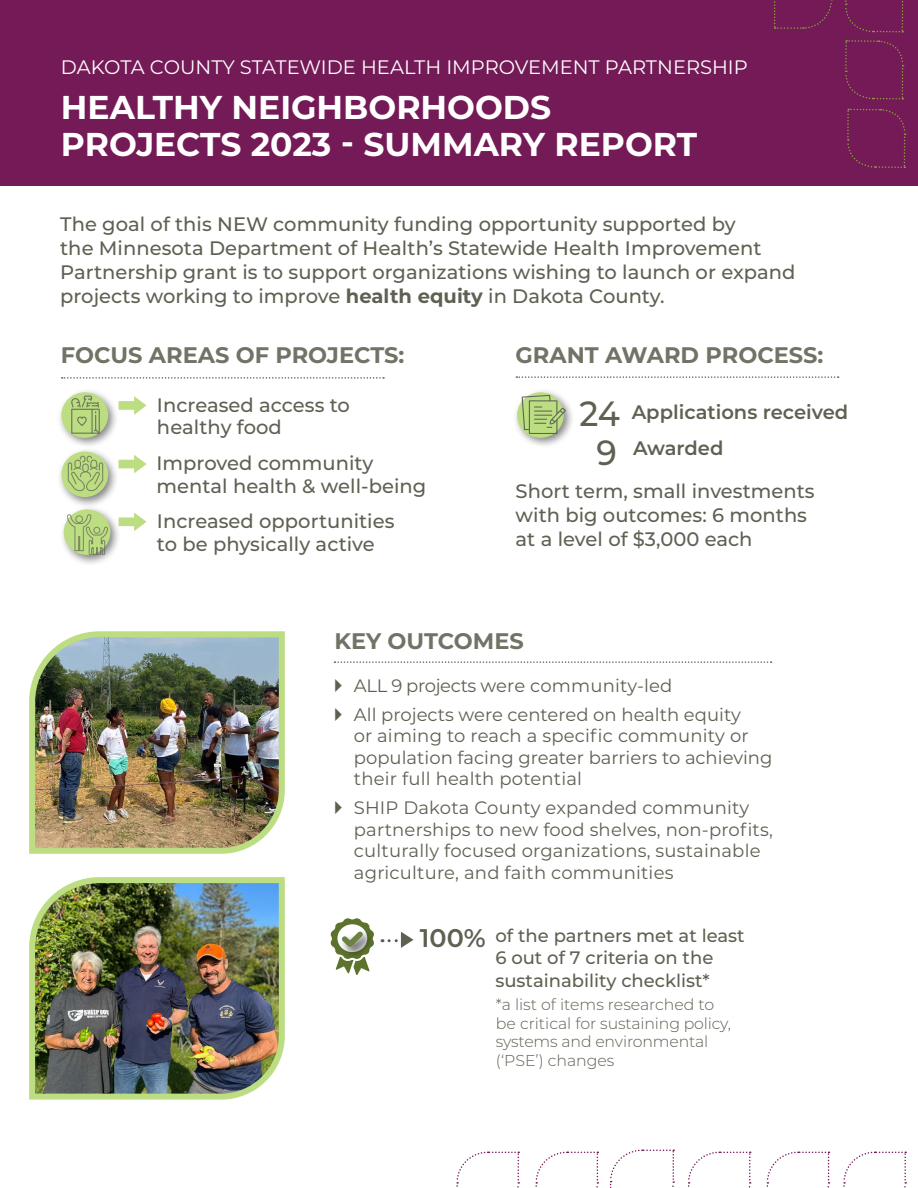
<style>
.page{position:relative;width:918px;height:1188px;background:#fff}
.page>*{position:absolute;margin:0;border:0;box-sizing:border-box;transform-origin:0 0}
.t1{font:700 33px/37.5px "Montserrat";color:#fff}
.t2{font:700 22.5px "Montserrat";color:#707365}
.t3{font:500 19.5px/24px "Montserrat";color:#5d6152}
.t4{font:19.5px "Montserrat";color:#fff}
.t5{font:600 19.5px/36.2px "Montserrat";color:#5d6152}
.t6{font:18px/21.6px "Montserrat";letter-spacing:.01em;color:#5d6152}
.t7{font:500 18px/22.5px "Montserrat";color:#5d6152}
.t8{font:300 15.75px/18.9px "Montserrat";letter-spacing:-.01em;color:#5d6152}
.s1{font-weight:700}
.s2{font-weight:500;font-size:34.95px}
.s3{font-weight:600;font-size:25.5px}
</style>
<div class="page">
<div style="left:0;top:0;width:918px;height:185px;background:#741a57"></div>
<svg style="left:62px;top:377px;width:322px;height:2px"></svg>
<svg style="left:516px;top:376px;width:323px;height:2px"></svg>
<div style="left:57px;top:388px;width:63px;height:61px;background:#000;opacity:.5"></div>
<div style="left:61px;top:392px;width:47px;height:46px;background:#bcdd82;border-radius:50%"></div>
<div style="left:59px;top:505px;width:63px;height:61px;background:#000;opacity:.5"></div>
<div style="left:64px;top:509px;width:46px;height:46px;background:#bcdd82;border-radius:50%"></div>
<div style="left:57px;top:447px;width:63px;height:61px;background:#000;opacity:.5"></div>
<svg style="left:61px;top:452px;width:47px;height:45px"></svg>
<svg style="left:68px;top:456px;width:35px;height:35px"></svg>
<svg style="left:67px;top:514px;width:41px;height:41px"></svg>
<svg style="left:535px;top:1151px;width:64px;height:37px"></svg>
<svg style="left:456px;top:1151px;width:64px;height:37px"></svg>
<svg style="left:688px;top:1151px;width:63px;height:37px"></svg>
<svg style="left:766px;top:1151px;width:64px;height:37px"></svg>
<svg style="left:843px;top:1151px;width:64px;height:37px"></svg>
<svg style="left:609px;top:1149px;width:66px;height:39px"></svg>
<svg style="left:334px;top:661px;width:438px;height:2px"></svg>
<svg style="left:71px;top:395px;width:29px;height:39px"></svg>
<div style="left:513px;top:388px;width:62px;height:61px;background:#000;opacity:.5"></div>
<div style="left:517px;top:392px;width:47px;height:46px;background:#bcdd82;border-radius:50%"></div>
<svg style="left:522px;top:395px;width:44px;height:39px"></svg>
<svg style="left:119px;top:455px;width:28px;height:18px"></svg>
<svg style="left:119px;top:396px;width:28px;height:19px"></svg>
<svg style="left:119px;top:513px;width:28px;height:18px"></svg>
<img style="left:29px;top:631px;width:256px;height:223px">
<img style="left:29px;top:877px;width:256px;height:223px">
<svg style="left:331px;top:918px;width:43px;height:57px"></svg>
<svg style="left:389px;top:932px;width:25px;height:16px"></svg>
<svg style="left:774px;top:0;width:59px;height:29px"></svg>
<svg style="left:845px;top:0;width:59px;height:33px"></svg>
<svg style="left:847px;top:108px;width:59px;height:60px"></svg>
<svg style="left:845px;top:40px;width:59px;height:60px"></svg>
<p class="t4" style="left:61px;top:53px;width:688px">DAKOTA COUNTY STATEWIDE HEALTH IMPROVEMENT PARTNERSHIP</p>
<h1 class="t1" style="left:61px;top:87px;width:638px">HEALTHY NEIGHBORHOODS<br>PROJECTS 2023 - SUMMARY REPORT</h1>
<p class="t3" style="left:60px;top:211px;width:737px">The goal of this NEW community funding opportunity supported by<br>the Minnesota Department of Health’s Statewide Health Improvement Partnership grant is to support organizations wishing to launch or expand projects working to improve <span class="s1">health equity</span> in Dakota County.</p>
<p class="t2" style="left:61px;top:339px;width:345px">FOCUS AREAS OF PROJECTS:</p>
<p class="t3" style="left:157px;top:393px;width:195px;line-height:22.5px">Increased access to healthy food</p>
<p class="t3" style="left:156px;top:451px;width:271px;line-height:22.5px">Improved community mental health &amp; well-being</p>
<p class="t3" style="left:157px;top:509px;width:239px;line-height:22.5px">Increased opportunities to be physically active</p>
<p class="t2" style="left:516px;top:339px;width:309px">GRANT AWARD PROCESS:</p>
<p class="t5" style="left:596px;top:393px;width:253px;text-indent:-17px"><span class="s2">24</span> Applications received<br><span class="s2">9</span> Awarded</p>
<p class="t3" style="left:516px;top:479px;width:301px">Short term, small investments with big outcomes: 6 months at a level of $3,000 each</p>
<p class="t2" style="left:334px;top:625px;width:191px">KEY OUTCOMES</p>
<p class="t6" style="left:354px;top:671px;width:388px;line-height:28.5px">ALL 9 projects were community-led<br>All projects were centered on health equity</p>
<p class="t6" style="left:354px;top:724px;width:420px">or aiming to reach a specific community or population facing greater barriers to achieving their full health potential</p>
<p class="t6" style="left:354px;top:796px;width:420px">SHIP Dakota County expanded community partnerships to new food shelves, non-profits, culturally focused organizations, sustainable agriculture, and faith communities</p>
<p class="t7" style="left:495px;top:923px;width:251px;text-indent:-76px"><span class="s3">100%</span> of the partners met at least<br>6 out of 7 criteria on the sustainability checklist*</p>
<p class="t8" style="left:496px;top:994px;width:237px">*a list of items researched to be critical for sustaining policy, systems and environmental (‘PSE’) changes</p>
</div>
